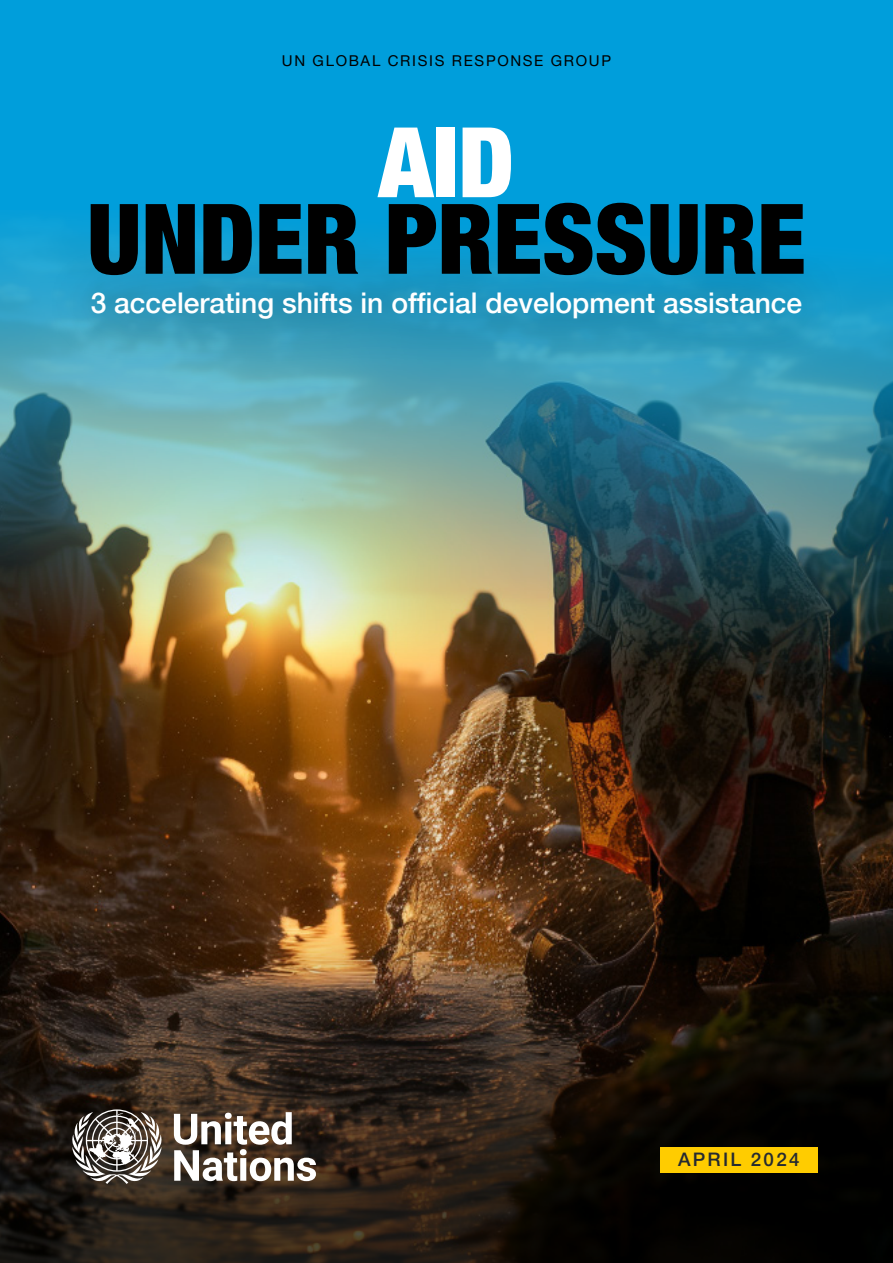
<style>
.page{position:relative;width:893px;height:1263px;background:#009edb}
.page>*{position:absolute;margin:0;border:0;box-sizing:border-box;transform-origin:0 0}
.t1{font:900 condensed 97.5px "Helvetica Neue LT Std";color:#000}
.t2{font:900 condensed 97.5px "Helvetica Neue LT Std";color:#fff}
.t3{font:500 28.5px "Helvetica Neue LT Com";color:#fff}
.t4{font:500 18.75px "Helvetica Neue LT Std";letter-spacing:.12em;color:#252a31}
.t5{font:15px "Helvetica Neue LT Std";letter-spacing:.11em;color:#000}
</style>
<div class="page">
<img style="left:0;top:217px;width:893px;height:629px">
<svg style="left:0;top:846px;width:893px;height:417px"></svg>
<svg style="left:72px;top:1109px;width:244px;height:75px"></svg>
<div style="left:45px;top:244px;width:803px;height:122px;background:#000;opacity:.75"></div>
<div style="left:660px;top:1147px;width:158px;height:26px;background:#fc0"></div>
<p class="t5" style="left:282px;top:52px;width:331px">UN GLOBAL CRISIS RESPONSE GROUP</p>
<h1 class="t2" style="left:379px;top:102px;width:137px">AID</h1>
<h1 class="t1" style="left:87px;top:179px;width:720px">UNDER PRESSURE</h1>
<p class="t3" style="left:91px;top:286px;width:713px">3 accelerating shifts in official development assistance</p>
<p class="t4" style="left:678px;top:1148px;width:123px">APRIL 2024</p>
</div>
